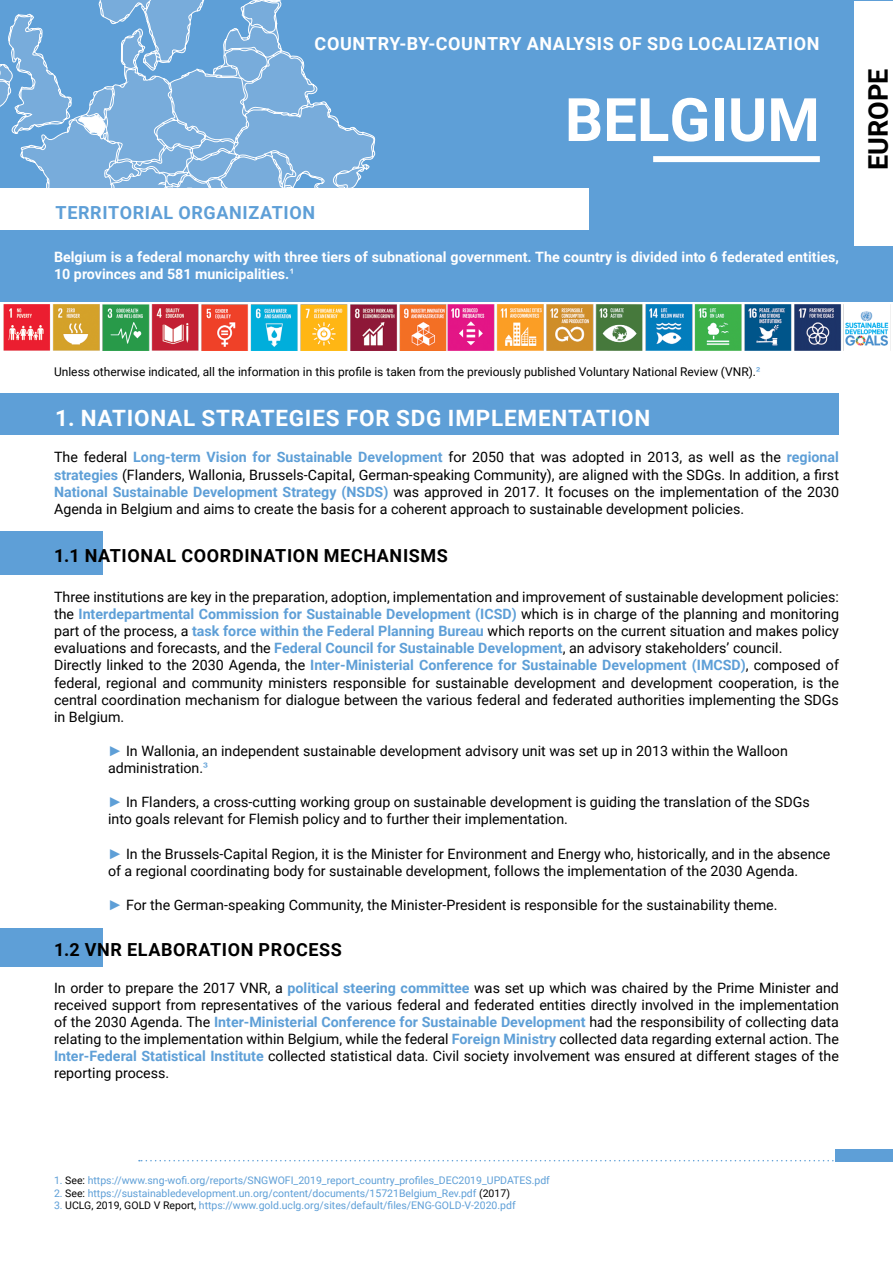
<style>
.page{position:relative;width:893px;height:1263px;background:#fff}
.page>*{position:absolute;margin:0;border:0;box-sizing:border-box;transform-origin:0 0}
.t1{font:700 60px "Roboto";color:#fff}
.t2{font:700 27px "Roboto";color:#000}
.t3{font:700 22.5px "Roboto";letter-spacing:.035em;color:#fff}
.t4{font:700 18px "Roboto";letter-spacing:.035em;color:#000}
.t5{font:700 18px "Roboto";letter-spacing:.035em;color:#fff}
.t6{font:700 18px "Roboto";letter-spacing:.035em;color:#5e9fd7}
.t7{font:14.25px/17.1px "Roboto";color:#000}
.t8{font:700 14.25px/17.1px "Roboto";color:#fff}
.t9{font:12px "Roboto";color:#000}
.t10{font:10.5px "Roboto";color:#5e9fd7}
.s1{font-family:"Arial";font-weight:400}
.s2{font-family:"Arial";color:#5e9fd7}
.s3{font-weight:700;color:#5e9fd7}
.s4{color:#000}
</style>
<div class="page">
<div style="left:0;top:393px;width:839px;height:42px;background:#5e9fd7"></div>
<div style="left:0;top:531px;width:102px;height:43px;background:#5e9fd7"></div>
<div style="left:0;top:928px;width:102px;height:38px;background:#5e9fd7"></div>
<svg style="left:139px;top:1160px;width:695px;height:1px"></svg>
<div style="left:835px;top:1149px;width:58px;height:12px;background:#5e9fd7"></div>
<div style="left:0;top:0;width:893px;height:302px;background:#5e9fd7"></div>
<img style="left:3px;top:305px;width:443px;height:45px">
<img style="left:446px;top:305px;width:445px;height:45px">
<div style="left:855px;top:1px;width:38px;height:245px;background:#fff"></div>
<div style="left:653px;top:156px;width:167px;height:6px;background:#fff"></div>
<svg style="left:0;top:0;width:376px;height:189px"></svg>
<div style="left:0;top:189px;width:589px;height:41px;background:#fff"></div>
<p class="t5" style="left:315px;top:31px;width:506px">COUNTRY-BY-COUNTRY ANALYSIS OF SDG LOCALIZATION</p>
<p class="t6" style="left:56px;top:200px;width:261px">TERRITORIAL ORGANIZATION</p>
<h1 class="t1" style="left:565px;top:78px;width:256px">BELGIUM</h1>
<p class="t8" style="left:54px;top:247px;width:786px">Belgium is a federal monarchy with three tiers of subnational government. The country is divided into 6 federated entities,<br>10 provinces and 581 municipalities.<span class="s1">¹</span></p>
<h2 class="t2" style="left:859px;top:170px;width:103px;rotate:-90deg">EUROPE</h2>
<p class="t9" style="left:54px;top:364px;width:708px">Unless otherwise indicated, all the information in this profile is taken from the previously published Voluntary National Review (VNR).<span class="s2">²</span></p>
<h3 class="t3" style="left:55px;top:402px;width:597px">1. NATIONAL STRATEGIES FOR SDG IMPLEMENTATION</h3>
<p class="t7" style="left:54px;top:448px;width:786px;text-align:justify">The federal <span class="s3">Long-term Vision for Sustainable Development</span> for 2050 that was adopted in 2013, as well as the <span class="s3">regional strategies</span> (Flanders, Wallonia, Brussels-Capital, German-speaking Community), are aligned with the SDGs. In addition, a first <span class="s3">National Sustainable Development Strategy (NSDS)</span> was approved in 2017. It focuses on the implementation of the 2030<br>Agenda in Belgium and aims to create the basis for a coherent approach to sustainable development policies.</p>
<p class="t4" style="left:54px;top:543px;width:396px">1.1 NATIONAL COORDINATION MECHANISMS</p>
<p class="t7" style="left:54px;top:588px;width:786px">Three institutions are key in the preparation, adoption, implementation and improvement of sustainable development policies: the <span class="s3">Interdepartmental Commission for Sustainable Development (ICSD)</span> which is in charge of the planning and monitoring part of the process, a <span class="s3">task force within the Federal Planning Bureau</span> which reports on the current situation and makes policy evaluations and forecasts, and the <span class="s3">Federal Council for Sustainable Development</span>, an advisory stakeholders’ council.<br>Directly linked to the 2030 Agenda, the <span class="s3">Inter-Ministerial Conference for Sustainable Development (IMCSD)</span>, composed of federal, regional and community ministers responsible for sustainable development and development cooperation, is the central coordination mechanism for dialogue between the various federal and federated authorities implementing the SDGs in Belgium.</p>
<p class="t7" style="left:108px;top:742px;width:681px"><span class="s2">►</span> In Wallonia, an independent sustainable development advisory unit was set up in 2013 within the Walloon administration.<span class="s2">³</span></p>
<p class="t7" style="left:108px;top:793px;width:703px"><span class="s2">►</span> In Flanders, a cross-cutting working group on sustainable development is guiding the translation of the SDGs into goals relevant for Flemish policy and to further their implementation.</p>
<p class="t7" style="left:108px;top:844px;width:724px"><span class="s2">►</span> In the Brussels-Capital Region, it is the Minister for Environment and Energy who, historically, and in the absence of a regional coordinating body for sustainable development, follows the implementation of the 2030 Agenda.</p>
<p class="t7" style="left:108px;top:896px;width:671px"><span class="s2">►</span> For the German-speaking Community, the Minister-President is responsible for the sustainability theme.</p>
<p class="t4" style="left:54px;top:937px;width:289px">1.2 VNR ELABORATION PROCESS</p>
<p class="t7" style="left:54px;top:978px;width:786px;text-align:justify">In order to prepare the 2017 VNR, a <span class="s3">political steering committee</span> was set up which was chaired by the Prime Minister and received support from representatives of the various federal and federated entities directly involved in the implementation of the 2030 Agenda. The <span class="s3">Inter-Ministerial Conference for Sustainable Development</span> had the responsibility of collecting data relating to the implementation within Belgium, while the federal <span class="s3">Foreign Ministry</span> collected data regarding external action. The <span class="s3">Inter-Federal Statistical Institute</span> collected statistical data. Civil society involvement was ensured at different stages of the reporting process.</p>
<p class="t10" style="left:54px;top:1173px;width:497px">1. <span class="s4">See:</span> https://www.sng-wofi.org/reports/SNGWOFI_2019_report_country_profiles_DEC2019_UPDATES.pdf</p>
<p class="t10" style="left:54px;top:1185px;width:457px">2. <span class="s4">See:</span> https://sustainabledevelopment.un.org/content/documents/15721Belgium_Rev.pdf <span class="s4">(2017)</span></p>
<p class="t10" style="left:54px;top:1198px;width:463px">3. <span class="s4">UCLG, 2019, GOLD V Report,</span> https://www.gold.uclg.org/sites/default/files/ENG-GOLD-V-2020.pdf</p>
</div>
